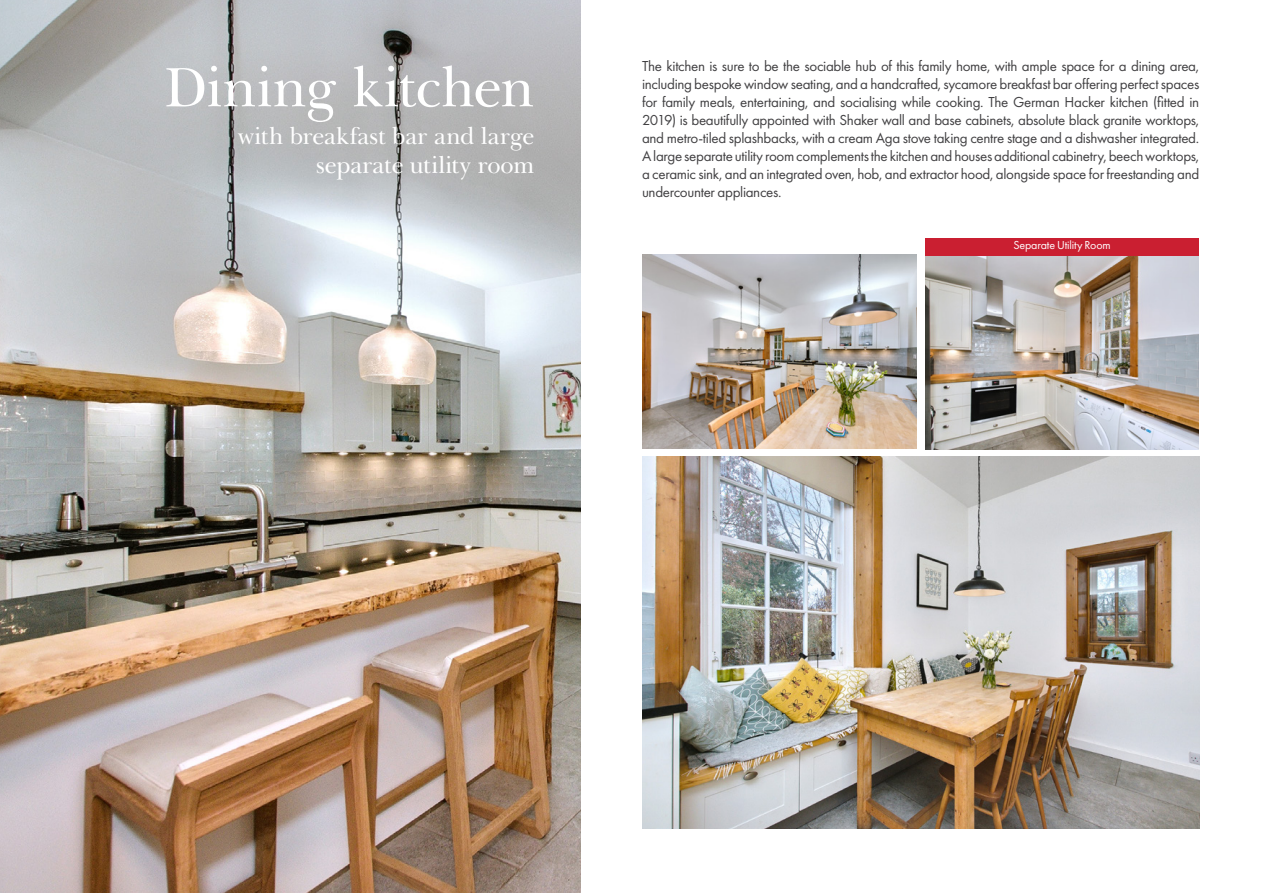
<style>
.page{position:relative;width:1263px;height:893px;background:#fff}
.page>*{position:absolute;margin:0;border:0;box-sizing:border-box;transform-origin:0 0}
.Headline{font:57px "New Baskerville IT Cby BT";letter-spacing:-.01em;color:#fff}
.Headline-2{font:24px/28.8px "New Baskerville IT Cby BT";letter-spacing:-.005em;color:#fff;text-align:right}
.Subheadline{font:15px/18px "Futura PT";letter-spacing:-.02em;color:#414042;text-align:justify}
.Subheadline-2{font:12px "Futura PT";letter-spacing:-.015em;color:#fff}
</style>
<div class="page">
<img style="left:0;top:0;width:580px;height:893px">
<img style="left:642px;top:254px;width:274px;height:195px">
<img style="left:925px;top:255px;width:274px;height:194px">
<img style="left:642px;top:456px;width:557px;height:373px">
<div style="left:925px;top:238px;width:274px;height:17px;background:#ca1f31"></div>
<p class="Headline" style="left:164px;top:52px;width:372px">Dining kitchen</p>
<p class="Headline-2" style="left:239px;top:122px;width:297px">with breakfast bar and large separate utility room</p>
<p class="Subheadline" style="left:642px;top:57px;width:559px">The kitchen is sure to be the sociable hub of this family home, with ample space for a dining area, including bespoke window seating, and a handcrafted, sycamore breakfast bar offering perfect spaces for family meals, entertaining, and socialising while cooking. The German Hacker kitchen (fitted in 2019) is beautifully appointed with Shaker wall and base cabinets, absolute black granite worktops, and metro-tiled splashbacks, with a cream Aga stove taking centre stage and a dishwasher integrated.<br>A large separate utility room complements the kitchen and houses additional cabinetry, beech worktops, a ceramic sink, and an integrated oven, hob, and extractor hood, alongside space for freestanding and undercounter appliances.</p>
<p class="Subheadline-2" style="left:1013px;top:238px;width:99px">Separate Utility Room</p>
</div>
